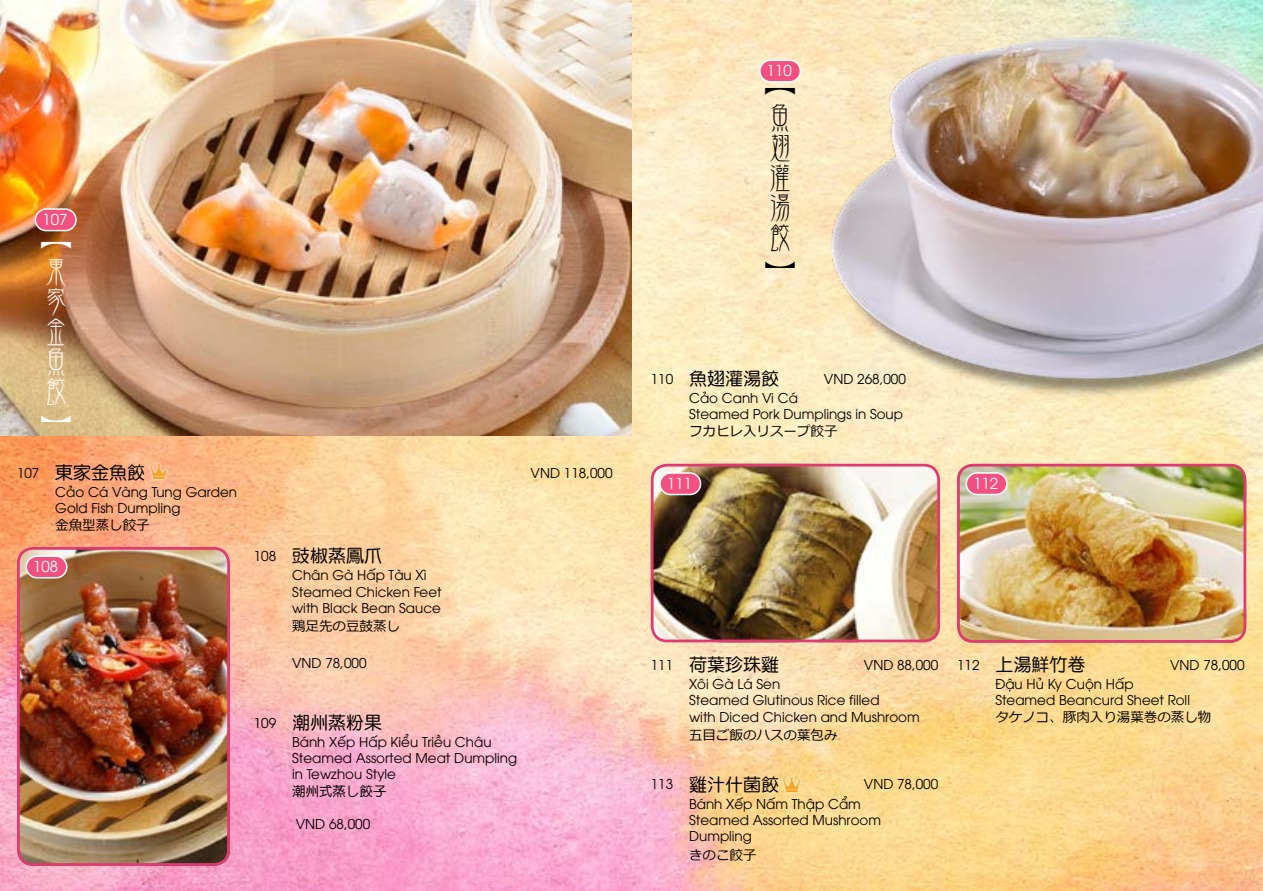
<style>
.page{position:relative;width:1263px;height:891px;background:#fff}
.page>*{position:absolute;margin:0;border:0;box-sizing:border-box;transform-origin:0 0}
.t1{font:30px/30px "DF Jin Wen W3 WIN BF";color:#fff}
.t2{font:30px/30px "DF Jin Wen W3 WIN BF";color:#000}
.t3{font:18px "DF Yuan Std W5";color:#000}
.t4{font:15px "UTM Avo";color:#fff}
.t5{font:13.5px/16.2px "UTM Avo";color:#000}
.t6{font:13.5px "Meiryo";color:#000}
.t7{font:13.5px "DF Yuan Std W5";color:#000}
.s1{font-family:"UTM Avo";font-size:13.5px}
</style>
<div class="page">
<img style="left:0;top:0;width:1263px;height:891px">
<img style="left:0;top:0;width:631px;height:435px">
<div style="left:35px;top:209px;width:41px;height:22px;background:#f15081;border-radius:11px"></div>
<div style="left:35px;top:208px;width:42px;height:23px;border:2px solid #fff;border-radius:11px"></div>
<svg style="left:149px;top:462px;width:21px;height:20px"></svg>
<svg style="left:150px;top:464px;width:17px;height:15px"></svg>
<img style="left:17px;top:547px;width:213px;height:319px">
<div style="left:17px;top:547px;width:213px;height:319px;border:3px solid #df3b71;border-radius:15px"></div>
<div style="left:26px;top:556px;width:41px;height:22px;background:#f15081;border-radius:11px"></div>
<div style="left:26px;top:555px;width:42px;height:23px;border:2px solid #fff;border-radius:11px"></div>
<img style="left:957px;top:464px;width:289px;height:179px">
<div style="left:957px;top:464px;width:289px;height:179px;border:3px solid #df3b71;border-radius:15px"></div>
<img style="left:651px;top:464px;width:289px;height:178px">
<div style="left:651px;top:464px;width:289px;height:178px;border:3px solid #df3b71;border-radius:15px"></div>
<div style="left:660px;top:473px;width:40px;height:22px;background:#f15081;border-radius:11px"></div>
<div style="left:659px;top:472px;width:42px;height:23px;border:2px solid #fff;border-radius:11px"></div>
<div style="left:966px;top:473px;width:40px;height:22px;background:#f15081;border-radius:11px"></div>
<div style="left:965px;top:472px;width:42px;height:23px;border:2px solid #fff;border-radius:11px"></div>
<div style="left:760px;top:60px;width:40px;height:22px;background:#f15081;border-radius:11px"></div>
<div style="left:759px;top:60px;width:42px;height:23px;border:2px solid #fff;border-radius:11px"></div>
<img style="left:831px;top:0;width:432px;height:398px">
<svg style="left:781px;top:776px;width:21px;height:19px"></svg>
<svg style="left:783px;top:777px;width:17px;height:15px"></svg>
<p class="t4" style="left:42px;top:208px;width:26px">107</p>
<h1 class="t1" style="left:41px;top:227px;width:31px">【東家金魚餃】</h1>
<h2 class="t3" style="left:17px;top:463px;width:130px"><span class="s1">107</span> 東家金魚餃</h2>
<p class="t5" style="left:530px;top:463px;width:83px">VND 118,000</p>
<p class="t5" style="left:55px;top:483px;width:183px">Cảo Cá Vàng Tung Garden<br>Gold Fish Dumpling</p>
<p class="t6" style="left:55px;top:515px;width:96px">金魚型蒸し餃子</p>
<h2 class="t3" style="left:254px;top:546px;width:130px"><span class="s1">108</span> 豉椒蒸鳳爪</h2>
<p class="t5" style="left:292px;top:566px;width:151px">Chân Gà Hấp Tàu Xì<br>Steamed Chicken Feet with Black Bean Sauce</p>
<p class="t6" style="left:292px;top:617px;width:110px">鶏足先の豆鼓蒸し</p>
<p class="t5" style="left:292px;top:653px;width:76px">VND 78,000</p>
<p class="t4" style="left:33px;top:555px;width:26px">108</p>
<h2 class="t3" style="left:254px;top:713px;width:130px"><span class="s1">109</span> 潮州蒸粉果</h2>
<p class="t5" style="left:292px;top:733px;width:226px">Bánh Xếp Hấp Kiểu Triều Châu<br>Steamed Assorted Meat Dumpling in Tewzhou Style</p>
<p class="t7" style="left:292px;top:783px;width:96px">潮州式蒸し餃子</p>
<p class="t5" style="left:296px;top:815px;width:76px">VND 68,000</p>
<p class="t4" style="left:767px;top:59px;width:26px">110</p>
<h1 class="t2" style="left:765px;top:73px;width:31px">【魚翅灌湯餃】</h1>
<h2 class="t3" style="left:651px;top:369px;width:130px"><span class="s1">110</span> 魚翅灌湯餃</h2>
<p class="t5" style="left:824px;top:369px;width:83px">VND 268,000</p>
<p class="t5" style="left:689px;top:389px;width:215px">Cảo Canh Vi Cá<br>Steamed Pork Dumplings in Soup</p>
<p class="t6" style="left:689px;top:421px;width:150px">フカヒレ入リスープ餃子</p>
<p class="t4" style="left:667px;top:472px;width:26px">111</p>
<p class="t4" style="left:973px;top:472px;width:26px">112</p>
<h2 class="t3" style="left:651px;top:655px;width:130px"><span class="s1">111</span> 荷葉珍珠雞</h2>
<p class="t5" style="left:864px;top:656px;width:76px">VND 88,000</p>
<p class="t5" style="left:689px;top:675px;width:232px">Xôi Gà Lá Sen<br>Steamed Glutinous Rice filled<br>with Diced Chicken and Mushroom</p>
<p class="t6" style="left:689px;top:726px;width:150px">五目ご飯のハスの葉包み</p>
<h2 class="t3" style="left:651px;top:775px;width:130px"><span class="s1">113</span> 雞汁什菌餃</h2>
<p class="t5" style="left:864px;top:775px;width:76px">VND 78,000</p>
<p class="t5" style="left:689px;top:794px;width:193px">Bánh Xếp Nấm Thập Cẩm<br>Steamed Assorted Mushroom<br>Dumpling</p>
<p class="t6" style="left:689px;top:845px;width:69px">きのこ餃子</p>
<h2 class="t3" style="left:957px;top:655px;width:130px"><span class="s1">112</span> 上湯鮮竹卷</h2>
<p class="t5" style="left:1170px;top:656px;width:76px">VND 78,000</p>
<p class="t5" style="left:995px;top:675px;width:196px">Đậu Hủ Ky Cuộn Hấp<br>Steamed Beancurd Sheet Roll</p>
<p class="t6" style="left:995px;top:707px;width:217px">タケノコ、豚肉入り湯葉巻の蒸し物</p>
</div>
